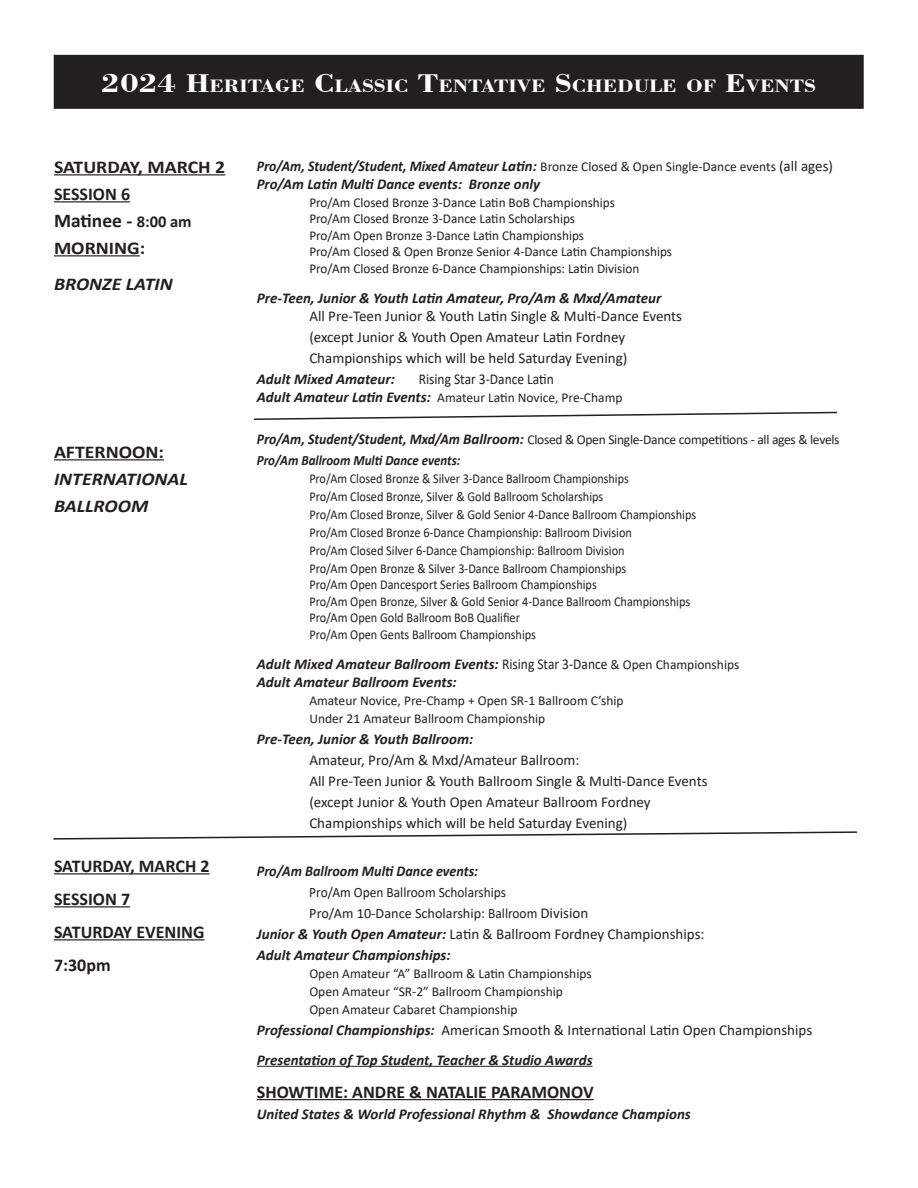
<style>
.page{position:relative;width:918px;height:1188px;background:#fff}
.page>*{position:absolute;margin:0;border:0;box-sizing:border-box;transform-origin:0 0}
.t1{font:700 19.5px "Calibri";color:#231f20}
.t2{font:700 18.9px "Bodoni BT";color:#fff;scale:1.15 1}
.t3{font:700 18px "Calibri";color:#231f20}
.t4{font:700 18px "Calibri";color:#231f20;scale:1.1 1}
.t5{font:italic 700 18px/27px "Calibri";color:#231f20;scale:1.1 1}
.t6{font:italic 700 15px/21px "Calibri";color:#231f20}
.t7{font:15px/21px "Calibri";color:#231f20}
.t8{font:italic 700 15px "Calibri";color:#231f20;scale:.9 1}
.t9{font:italic 700 15px "Calibri";color:#231f20;scale:.94 1}
.t10{font:15px "Calibri";color:#231f20;scale:.9 1}
.t11{font:14.25px "Calibri";color:#231f20}
.t12{font:italic 700 14.25px "Calibri";color:#231f20;scale:.91 1}
.t13{font:14.25px "Calibri";color:#231f20;scale:.94 1}
.t14{font:13.5px "Calibri";color:#231f20}
.t15{font:13.5px "Calibri";color:#231f20;scale:.91 1}
.t16{font:13.5px "Calibri";letter-spacing:-.02em;color:#231f20}
.t17{font:13.5px "Calibri";color:#231f20;scale:.9 1}
.s1{font-size:27px}
.s2{font-size:16.5px}
.s3{font-weight:400;font-style:normal;font-size:13.5px}
.s4{font-weight:400;font-style:normal}
.s5{font-weight:700;font-style:italic;font-size:15px}
.s6{font-size:15px}
.s7{font-weight:700;font-style:italic}
</style>
<div class="page">
<hr style="left:257px;top:1066px;width:336px;height:1px;background:#231f20">
<hr style="left:257px;top:1099px;width:337px;height:1px;background:#231f20">
<div style="left:54px;top:56px;width:809px;height:52px;background:#231f20"></div>
<div style="left:54px;top:55px;width:810px;height:54px;border:2px solid #231f20"></div>
<hr style="left:54px;top:174px;width:171px;height:1px;background:#231f20">
<hr style="left:54px;top:201px;width:76px;height:1px;background:#231f20">
<hr style="left:54px;top:255px;width:86px;height:1px;background:#231f20">
<hr style="left:54px;top:459px;width:110px;height:1px;background:#231f20">
<hr style="left:54px;top:873px;width:156px;height:1px;background:#231f20">
<hr style="left:54px;top:906px;width:76px;height:1px;background:#231f20">
<hr style="left:54px;top:939px;width:151px;height:1px;background:#231f20">
<svg style="left:53px;top:831px;width:805px;height:9px"></svg>
<svg style="left:253px;top:411px;width:584px;height:9px"></svg>
<p class="t2" style="left:101px;top:74px;width:623px"><span class="s1">2024 H</span>ERITAGE <span class="s1">C</span>LASSIC <span class="s1">T</span>ENTATIVE <span class="s1">S</span>CHEDULE OF <span class="s1">E</span>VENTS</p>
<p class="t4" style="left:54px;top:154px;width:157px">SATURDAY, MARCH 2</p>
<p class="t3" style="left:54px;top:181px;width:78px">SESSION 6</p>
<p class="t1" style="left:54px;top:207px;width:139px">Matinee - <span class="s2">8:00 am</span></p>
<p class="t4" style="left:54px;top:235px;width:84px">MORNING:</p>
<p class="t5" style="left:54px;top:270px;width:109px">BRONZE LATIN</p>
<p class="t4" style="left:54px;top:439px;width:102px">AFTERNOON:</p>
<p class="t5" style="left:54px;top:465px;width:123px">INTERNATIONAL<br>BALLROOM</p>
<p class="t3" style="left:54px;top:853px;width:157px">SATURDAY, MARCH 2</p>
<p class="t3" style="left:54px;top:886px;width:78px">SESSION 7</p>
<p class="t3" style="left:54px;top:919px;width:152px">SATURDAY EVENING</p>
<p class="t3" style="left:54px;top:952px;width:58px">7:30pm</p>
<p class="t8" style="left:257px;top:155px;width:642px">Pro/Am, Student/Student, Mixed Amateur Latin: <span class="s3">Bronze Closed &amp; Open Single-Dance events</span> <span class="s4">(all ages)</span></p>
<p class="t6" style="left:257px;top:173px;width:285px">Pro/Am Latin Multi Dance events: Bronze only</p>
<p class="t14" style="left:309px;top:193px;width:307px">Pro/Am Closed Bronze 3-Dance Latin BoB Championships</p>
<p class="t14" style="left:309px;top:209px;width:267px">Pro/Am Closed Bronze 3-Dance Latin Scholarships</p>
<p class="t14" style="left:309px;top:226px;width:276px">Pro/Am Open Bronze 3-Dance Latin Championships</p>
<p class="t14" style="left:309px;top:242px;width:364px">Pro/Am Closed &amp; Open Bronze Senior 4-Dance Latin Championships</p>
<p class="t14" style="left:309px;top:259px;width:332px">Pro/Am Closed Bronze 6-Dance Championships: Latin Division</p>
<p class="t6" style="left:257px;top:287px;width:406px">Pre-Teen, Junior &amp; Youth Latin Amateur, Pro/Am &amp; Mxd/Amateur</p>
<p class="t7" style="left:309px;top:305px;width:374px">All Pre-Teen Junior &amp; Youth Latin Single &amp; Multi-Dance Events</p>
<p class="t7" style="left:309px;top:326px;width:320px">(except Junior &amp; Youth Open Amateur Latin Fordney<br>Championships which will be held Saturday Evening)</p>
<p class="t6" style="left:257px;top:368px;width:140px">Adult Mixed Amateur:</p>
<p class="t10" style="left:419px;top:368px;width:152px">Rising Star 3-Dance Latin</p>
<p class="t14" style="left:257px;top:388px;width:367px"><span class="s5">Adult Amateur Latin Events:</span> Amateur Latin Novice, Pre-Champ</p>
<p class="t16" style="left:257px;top:430px;width:584px"><span class="s5">Pro/Am, Student/Student, Mxd/Am Ballroom:</span> Closed &amp; Open Single-Dance competitions - all ages &amp; levels</p>
<p class="t12" style="left:257px;top:450px;width:225px">Pro/Am Ballroom Multi Dance events:</p>
<p class="t17" style="left:309px;top:469px;width:356px">Pro/Am Closed Bronze &amp; Silver 3-Dance Ballroom Championships</p>
<p class="t15" style="left:309px;top:487px;width:325px">Pro/Am Closed Bronze, Silver &amp; Gold Ballroom Scholarships</p>
<p class="t15" style="left:309px;top:505px;width:427px">Pro/Am Closed Bronze, Silver &amp; Gold Senior 4-Dance Ballroom Championships</p>
<p class="t15" style="left:309px;top:523px;width:356px">Pro/Am Closed Bronze 6-Dance Championship: Ballroom Division</p>
<p class="t15" style="left:309px;top:541px;width:348px">Pro/Am Closed Silver 6-Dance Championship: Ballroom Division</p>
<p class="t15" style="left:309px;top:559px;width:350px">Pro/Am Open Bronze &amp; Silver 3-Dance Ballroom Championships</p>
<p class="t15" style="left:309px;top:575px;width:317px">Pro/Am Open Dancesport Series Ballroom Championships</p>
<p class="t15" style="left:309px;top:592px;width:420px">Pro/Am Open Bronze, Silver &amp; Gold Senior 4-Dance Ballroom Championships</p>
<p class="t15" style="left:309px;top:608px;width:233px">Pro/Am Open Gold Ballroom BoB Qualifier</p>
<p class="t15" style="left:309px;top:625px;width:251px">Pro/Am Open Gents Ballroom Championships</p>
<p class="t6" style="left:257px;top:653px;width:484px">Adult Mixed Amateur Ballroom Events: <span class="s4">Rising Star 3-Dance</span> <span class="s3">&amp; Open Championships</span></p>
<p class="t6" style="left:257px;top:671px;width:201px">Adult Amateur Ballroom Events:</p>
<p class="t14" style="left:309px;top:691px;width:316px">Amateur Novice, Pre-Champ + Open SR-1 Ballroom C’ship</p>
<p class="t14" style="left:309px;top:709px;width:237px">Under 21 Amateur Ballroom Championship</p>
<p class="t6" style="left:257px;top:728px;width:218px">Pre-Teen, Junior &amp; Youth Ballroom:</p>
<p class="t7" style="left:309px;top:749px;width:272px">Amateur, Pro/Am &amp; Mxd/Amateur Ballroom:</p>
<p class="t7" style="left:309px;top:770px;width:400px">All Pre-Teen Junior &amp; Youth Ballroom Single &amp; Multi-Dance Events</p>
<p class="t7" style="left:309px;top:791px;width:343px">(except Junior &amp; Youth Open Amateur Ballroom Fordney<br>Championships which will be held Saturday Evening)</p>
<p class="t9" style="left:257px;top:860px;width:237px">Pro/Am Ballroom Multi Dance events:</p>
<p class="t13" style="left:309px;top:882px;width:211px">Pro/Am Open Ballroom Scholarships</p>
<p class="t11" style="left:309px;top:903px;width:281px">Pro/Am 10-Dance Scholarship: Ballroom <span class="s6">Division</span></p>
<p class="t6" style="left:257px;top:923px;width:449px">Junior &amp; Youth Open Amateur: <span class="s4">Latin &amp; Ballroom Fordney Championships:<br></span>Adult Amateur Championships:</p>
<p class="t14" style="left:309px;top:964px;width:284px">Open Amateur “A” Ballroom &amp; Latin Championships</p>
<p class="t14" style="left:309px;top:982px;width:255px">Open Amateur “SR-2” Ballroom Championship</p>
<p class="t14" style="left:309px;top:1000px;width:210px">Open Amateur Cabaret Championship</p>
<p class="t7" style="left:257px;top:1019px;width:557px"><span class="s7">Professional Championships:</span> American Smooth &amp; International Latin Open Championships</p>
<p class="t6" style="left:257px;top:1049px;width:337px">Presentation of Top Student, Teacher &amp; Studio Awards</p>
<p class="t3" style="left:257px;top:1079px;width:338px">SHOWTIME: ANDRE &amp; NATALIE PARAMONOV</p>
<p class="t6" style="left:257px;top:1103px;width:436px">United States &amp; World Professional Rhythm &amp; Showdance Champions</p>
</div>
